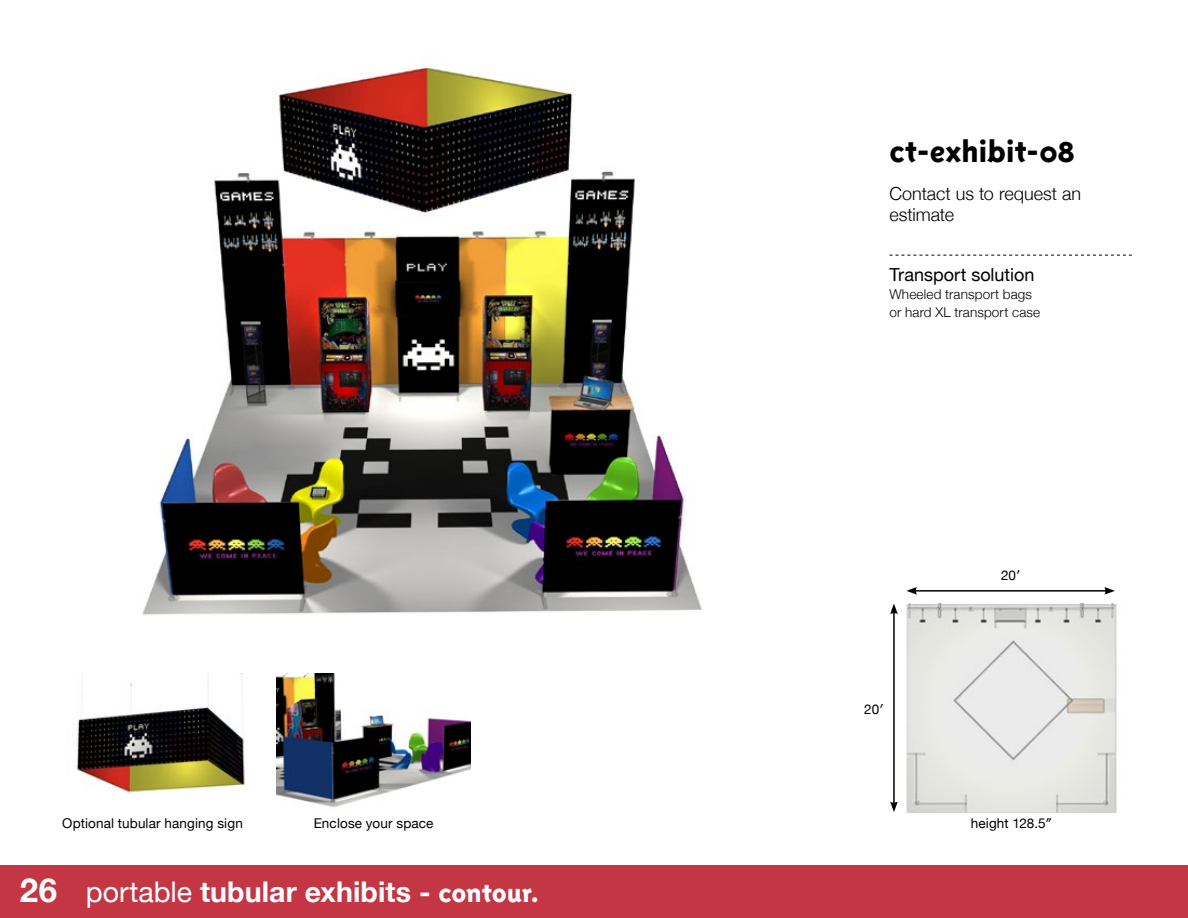
<style>
.page{position:relative;width:1188px;height:918px;background:#fff}
.page>*{position:absolute;margin:0;border:0;box-sizing:border-box;transform-origin:0 0}
.t1{font:800 33px "Triplex Sans";letter-spacing:-.005em;color:#000}
.t2{font:700 28.5px "Helvetica Neue";letter-spacing:.005em;color:#fff}
.t3{font:300 18px/21px "Helvetica Neue";color:#000}
.t4{font:18px "Helvetica Neue";color:#000}
.t5{font:13.5px "Helvetica Neue";letter-spacing:.01em;color:#000}
.t6{font:300 13.5px/18px "Helvetica Neue";letter-spacing:.01em;color:#000}
.s1{font-size:33px}
.s2{font-weight:400}
.s3{font-family:"Triplex Sans";font-weight:800}
</style>
<div class="page">
<div style="left:0;top:865px;width:1188px;height:53px;background:#c43644"></div>
<img style="left:890px;top:603px;width:227px;height:209px">
<svg style="left:889px;top:255px;width:243px;height:1px"></svg>
<img style="left:142px;top:65px;width:560px;height:550px">
<img style="left:76px;top:673px;width:169px;height:120px">
<img style="left:277px;top:673px;width:194px;height:135px">
<hr style="left:915px;top:590px;width:192px;height:2px;background:#000">
<svg style="left:906px;top:587px;width:11px;height:8px"></svg>
<svg style="left:1104px;top:587px;width:11px;height:8px"></svg>
<hr style="left:893px;top:612px;width:2px;height:192px;background:#000">
<svg style="left:890px;top:604px;width:8px;height:10px"></svg>
<svg style="left:890px;top:802px;width:8px;height:10px"></svg>
<h1 class="t1" style="left:889px;top:134px;width:187px">ct-exhibit-08</h1>
<h3 class="t3" style="left:889px;top:182px;width:193px">Contact us to request an estimate</h3>
<h3 class="t4" style="left:889px;top:261px;width:146px">Transport solution</h3>
<p class="t6" style="left:889px;top:284px;width:152px">Wheeled transport bags or hard XL transport case</p>
<p class="t5" style="left:864px;top:700px;width:21px">20′</p>
<p class="t5" style="left:1001px;top:566px;width:21px">20′</p>
<p class="t5" style="left:62px;top:813px;width:182px">Optional tubular hanging sign</p>
<p class="t5" style="left:314px;top:813px;width:121px">Enclose your space</p>
<p class="t5" style="left:971px;top:813px;width:83px">height 128.5″</p>
<h2 class="t2" style="left:20px;top:869px;width:520px"><span class="s1">26</span> <span class="s2">portable</span> tubular exhibits - <span class="s3">contour.</span></h2>
</div>
